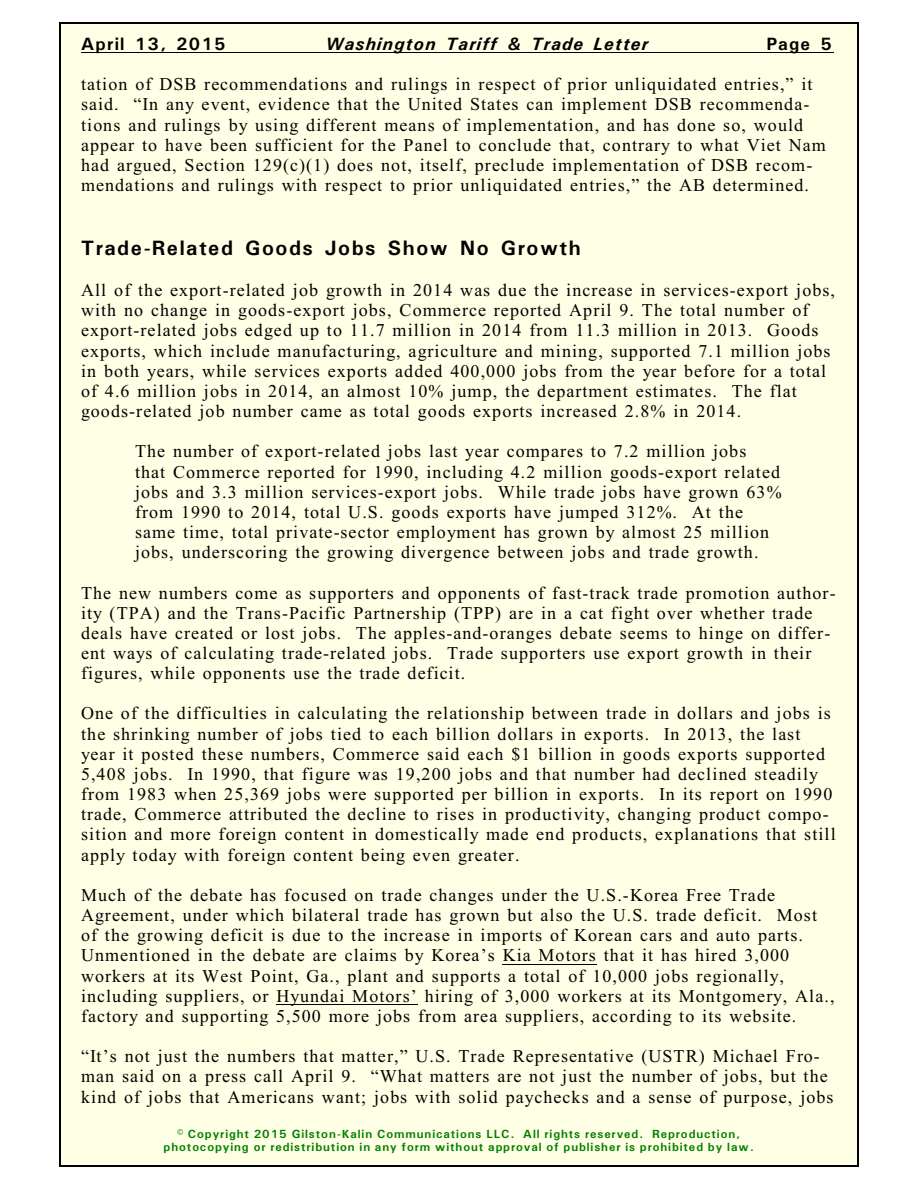
<style>
.page{position:relative;width:918px;height:1188px;background:#fff}
.page>*{position:absolute;margin:0;border:0;box-sizing:border-box;transform-origin:0 0}
.t1{font:700 21px "Univers";letter-spacing:.075em;color:#000}
.t2{font:18px/20.1px "Times New Roman";letter-spacing:.06em;color:#000}
.t3{font:italic 700 18px "Univers";letter-spacing:.065em;color:#000}
.t4{font:700 18px "Univers";letter-spacing:.065em;color:#000}
.t5{font:700 12px/13.6px "Univers";letter-spacing:.075em;color:#008000;text-align:center}
</style>
<div class="page">
<div style="left:59px;top:23px;width:800px;height:1143px;background:#ffffe6"></div>
<hr style="left:59px;top:23px;width:1px;height:1143px;background:#000">
<hr style="left:857px;top:23px;width:2px;height:1143px;background:#000">
<hr style="left:59px;top:23px;width:799px;height:1px;background:#000">
<hr style="left:59px;top:1165px;width:799px;height:1px;background:#000">
<hr style="left:81px;top:52px;width:752px;height:1px;background:#000">
<hr style="left:503px;top:964px;width:94px;height:1px;background:#000">
<hr style="left:276px;top:1004px;width:142px;height:1px;background:#000">
<p class="t4" style="left:81px;top:38px;width:146px">April 13, 2015</p>
<p class="t3" style="left:326px;top:38px;width:324px">Washington Tariff &amp; Trade Letter</p>
<p class="t4" style="left:766px;top:38px;width:67px">Page 5</p>
<p class="t2" style="left:81px;top:76px;width:746px">tation of DSB recommendations and rulings in respect of prior unliquidated entries,” it said. “In any event, evidence that the United States can implement DSB recommenda&shy;tions and rulings by using different means of implementation, and has done so, would appear to have been sufficient for the Panel to conclude that, contrary to what Viet Nam had argued, Section 129(c)(1) does not, itself, preclude implementation of DSB recom&shy;mendations and rulings with respect to prior unliquidated entries,” the AB determined.</p>
<p class="t1" style="left:81px;top:241px;width:501px">Trade-Related Goods Jobs Show No Growth</p>
<p class="t2" style="left:81px;top:282px;width:756px">All of the export-related job growth in 2014 was due the increase in services-export jobs, with no change in goods-export jobs, Commerce reported April 9. The total number of export-related jobs edged up to 11.7 million in 2014 from 11.3 million in 2013. Goods exports, which include manufacturing, agriculture and mining, supported 7.1 million jobs in both years, while services exports added 400,000 jobs from the year before for a total of 4.6 million jobs in 2014, an almost 10% jump, the department estimates. The flat goods-related job number came as total goods exports increased 2.8% in 2014.</p>
<p class="t2" style="left:135px;top:443px;width:648px">The number of export-related jobs last year compares to 7.2 million jobs<br>that Commerce reported for 1990, including 4.2 million goods-export related jobs and 3.3 million services-export jobs. While trade jobs have grown 63% from 1990 to 2014, total U.S. goods exports have jumped 312%. At the same time, total private-sector employment has grown by almost 25 million jobs, underscoring the growing divergence between jobs and trade growth.</p>
<p class="t2" style="left:81px;top:584px;width:756px">The new numbers come as supporters and opponents of fast-track trade promotion author&shy;ity (TPA) and the Trans-Pacific Partnership (TPP) are in a cat fight over whether trade deals have created or lost jobs. The apples-and-oranges debate seems to hinge on differ&shy;ent ways of calculating trade-related jobs. Trade supporters use export growth in their figures, while opponents use the trade deficit.</p>
<p class="t2" style="left:81px;top:705px;width:756px">One of the difficulties in calculating the relationship between trade in dollars and jobs is the shrinking number of jobs tied to each billion dollars in exports. In 2013, the last year it posted these numbers, Commerce said each $1 billion in goods exports supported 5,408 jobs. In 1990, that figure was 19,200 jobs and that number had declined steadily from 1983 when 25,369 jobs were supported per billion in exports. In its report on 1990 trade, Commerce attributed the decline to rises in productivity, changing product compo&shy;sition and more foreign content in domestically made end products, explanations that still apply today with foreign content being even greater.</p>
<p class="t2" style="left:81px;top:887px;width:755px">Much of the debate has focused on trade changes under the U.S.-Korea Free Trade Agreement, under which bilateral trade has grown but also the U.S. trade deficit. Most of the growing deficit is due to the increase in imports of Korean cars and auto parts.<br>Unmentioned in the debate are claims by Korea’s Kia Motors that it has hired 3,000 workers at its West Point, Ga., plant and supports a total of 10,000 jobs regionally, including suppliers, or Hyundai Motors’ hiring of 3,000 workers at its Montgomery, Ala., factory and supporting 5,500 more jobs from area suppliers, according to its website.</p>
<p class="t2" style="left:81px;top:1048px;width:754px">“It’s not just the numbers that matter,” U.S. Trade Representative (USTR) Michael Fro&shy;man said on a press call April 9. “What matters are not just the number of jobs, but the kind of jobs that Americans want; jobs with solid paychecks and a sense of purpose, jobs</p>
<p class="t5" style="left:164px;top:1128px;width:592px">© Copyright 2015 Gilston-Kalin Communications LLC. All rights reserved. Reproduction, photocopying or redistribution in any form without approval of publisher is prohibited by law.</p>
</div>
